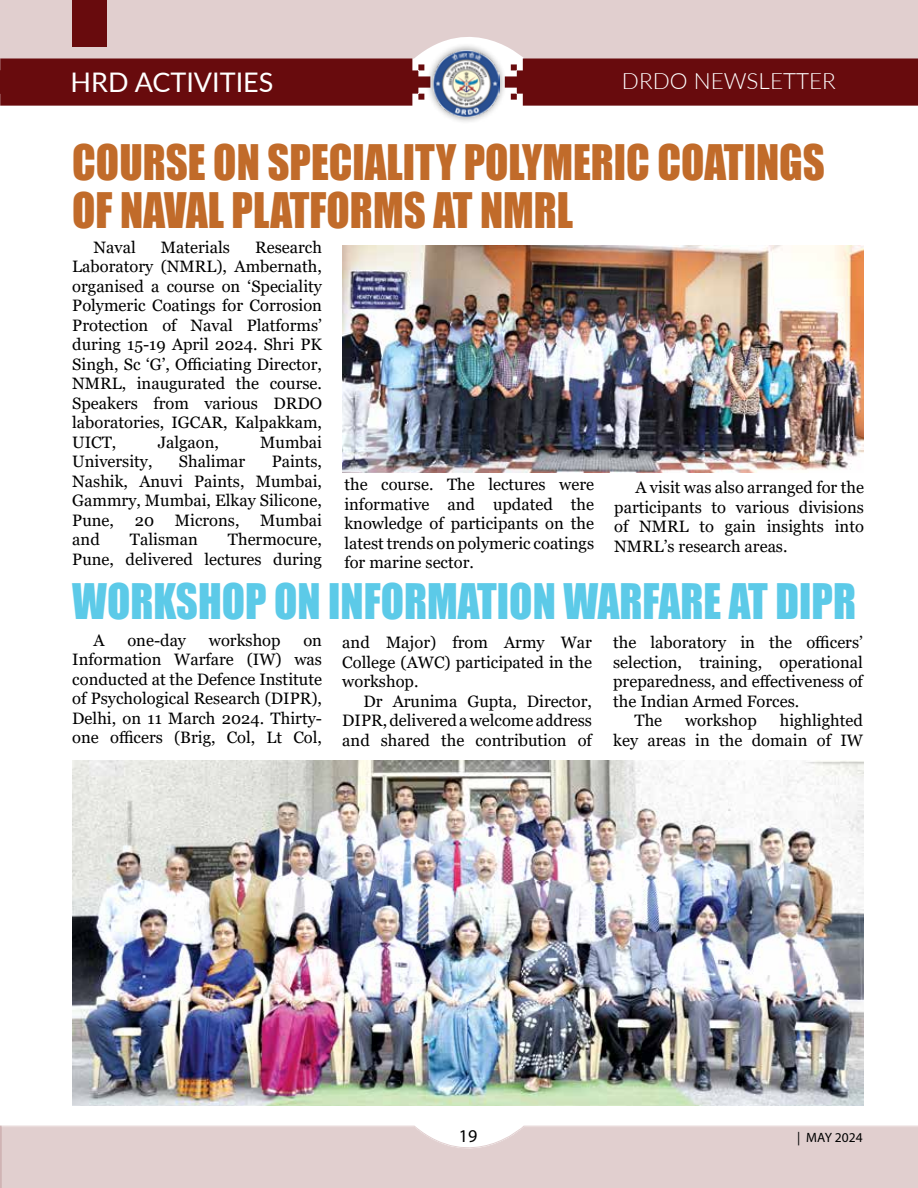
<style>
.page{position:relative;width:918px;height:1188px;background:#fff}
.page>*{position:absolute;margin:0;border:0;box-sizing:border-box;transform-origin:0 0}
.t1{font:45px/48px "Impact";color:#c16b2a;scale:.95 1}
.t2{font:45px "Impact";color:#5ccae8;scale:.95 1}
.t3{font:27px "Lato";color:#fff}
.t4{font:300 22.5px "Lato";color:#fff}
.t5{font:18px "Myriad Pro";color:#000}
.t6{font:16.5px/19.5px "Georgia";color:#000;text-align:justify}
.t7{font:13.5px "Myriad Pro";color:#000}
</style>
<div class="page">
<div style="left:508px;top:59px;width:410px;height:47px;background:#680b0d"></div>
<div style="left:0;top:59px;width:425px;height:47px;background:#680b0d"></div>
<svg style="left:0;top:1125px;width:918px;height:2px;background:#f0e7e7"></svg>
<div style="left:0;top:1127px;width:918px;height:61px;background:#e1cfcf"></div>
<div style="left:0;top:0;width:918px;height:59px;background:#e1cfcf"></div>
<div style="left:425px;top:43px;width:83px;height:82px;background:#000;opacity:.5"></div>
<img style="left:434px;top:51px;width:65px;height:66px">
<div style="left:73px;top:0;width:34px;height:46px;background:#680b0d"></div>
<img style="left:342px;top:246px;width:522px;height:227px">
<img style="left:72px;top:761px;width:792px;height:344px">
<h2 class="t3" style="left:71px;top:63px;width:204px">HRD ACTIVITIES</h2>
<h3 class="t4" style="left:622px;top:65px;width:215px">DRDO NEWSLETTER</h3>
<h1 class="t1" style="left:72px;top:137px;width:794px">COURSE ON SPECIALITY POLYMERIC COATINGS<br>OF NAVAL PLATFORMS AT NMRL</h1>
<p class="t6" style="left:72px;top:238px;width:251px;text-indent:183px">Research Laboratory (NMRL), Ambernath, organised a course on ‘Speciality Polymeric Coatings for Corrosion Protection of Naval Platforms’ during 15-19 April 2024. Shri PK Singh, Sc ‘G’, Officiating Director, NMRL, inaugurated the course.<br>Speakers from various DRDO laboratories, IGCAR, Kalpakkam, UICT,</p>
<p class="t6" style="left:94px;top:238px;width:44px">Naval</p>
<p class="t6" style="left:161px;top:238px;width:71px">Materials</p>
<p class="t6" style="left:158px;top:433px;width:63px">Jalgaon,</p>
<p class="t6" style="left:260px;top:433px;width:63px">Mumbai</p>
<p class="t6" style="left:72px;top:452px;width:82px">University,</p>
<p class="t6" style="left:179px;top:452px;width:68px">Shalimar</p>
<p class="t6" style="left:72px;top:452px;width:251px;text-indent:200px">Paints, Nashik, Anuvi Paints, Mumbai, Gammry, Mumbai, Elkay Silicone, Pune,</p>
<p class="t6" style="left:135px;top:511px;width:21px">20</p>
<p class="t6" style="left:175px;top:511px;width:66px">Microns,</p>
<p class="t6" style="left:260px;top:511px;width:63px">Mumbai</p>
<p class="t6" style="left:72px;top:530px;width:29px">and</p>
<p class="t6" style="left:130px;top:530px;width:69px">Talisman</p>
<p class="t6" style="left:72px;top:530px;width:251px;text-align:right">Thermocure,<br>Pune, delivered lectures during</p>
<p class="t6" style="left:344px;top:475px;width:251px">the course. The lectures were informative and updated the knowledge of participants on the latest trends on polymeric coatings for marine sector.</p>
<p class="t6" style="left:614px;top:478px;width:251px;text-indent:21px">A visit was also arranged for the participants to various divisions of NMRL to gain insights into NMRL’s research areas.</p>
<h1 class="t2" style="left:72px;top:566px;width:827px">WORKSHOP ON INFORMATION WARFARE AT DIPR</h1>
<p class="t6" style="left:94px;top:631px;width:13px">A</p>
<p class="t6" style="left:127px;top:631px;width:60px">one-day</p>
<p class="t6" style="left:209px;top:631px;width:73px">workshop</p>
<p class="t6" style="left:72px;top:631px;width:251px;text-indent:231px">on Information Warfare (IW) was conducted at the Defence Institute of Psychological Research (DIPR), Delhi, on 11 March 2024. Thirty&shy;one officers (Brig, Col, Lt Col,</p>
<p class="t6" style="left:342px;top:633px;width:251px">and Major) from Army War College (AWC) participated in the workshop.</p>
<p class="t6" style="left:342px;top:692px;width:251px;text-indent:21px">Dr Arunima Gupta, Director, DIPR, delivered a welcome address and shared the contribution of</p>
<p class="t6" style="left:613px;top:633px;width:251px">the laboratory in the officers’</p>
<p class="t6" style="left:613px;top:653px;width:251px">selection, training, operational</p>
<p class="t6" style="left:613px;top:672px;width:251px">preparedness, and effectiveness of</p>
<p class="t6" style="left:613px;top:692px;width:188px">the Indian Armed Forces.</p>
<p class="t6" style="left:634px;top:711px;width:29px">The</p>
<p class="t6" style="left:685px;top:711px;width:73px">workshop</p>
<p class="t6" style="left:613px;top:711px;width:251px;text-align:right">highlighted<br>key areas in the domain of IW</p>
<p class="t5" style="left:459px;top:1125px;width:20px">19</p>
<p class="t7" style="left:797px;top:1129px;width:67px">| MAY 2024</p>
</div>
